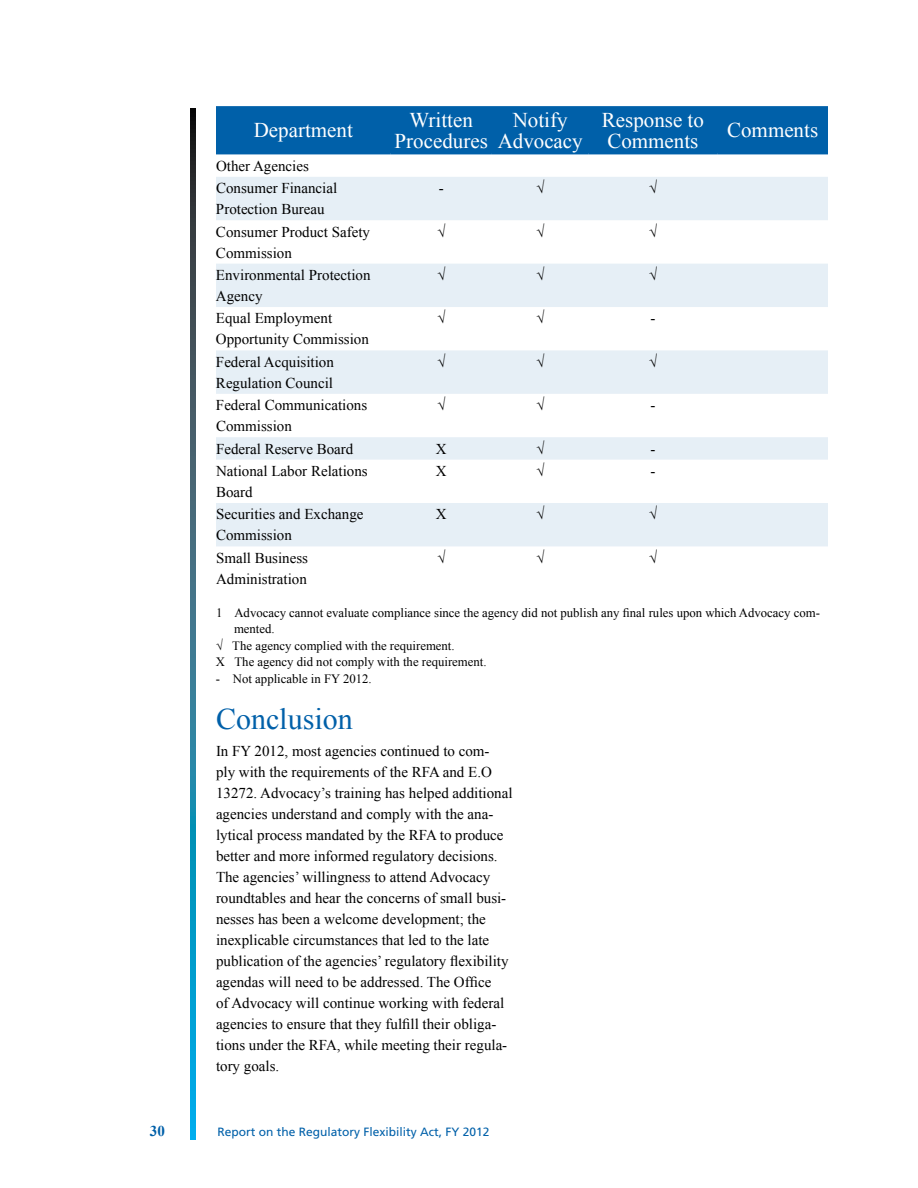
<style>
.page{position:relative;width:918px;height:1188px;background:#fff}
.page>*{position:absolute;margin:0;border:0;box-sizing:border-box;transform-origin:0 0}
.Subhead_1{font:30px "Times New Roman";color:#0060a9}
.t1{font:21px/21px "Times New Roman";color:#fff;text-align:center}
.Body_text_-_no_inden{font:15px/21px "Times New Roman";color:#000}
.t2{font:700 15px "Times New Roman";color:#0060a9}
.Footnote_text{font:12.75px/16.5px "Times New Roman";color:#000}
.t3{font:12px "Frutiger LT Std";color:#0060a9}
</style>
<div class="page">
<svg style="left:191px;top:108px;width:5px;height:1031px;background:#26718b"></svg>
<div style="left:216px;top:106px;width:612px;height:47px;background:#0060a9"></div>
<svg style="left:216px;top:154px;width:612px;height:393px"></svg>
<svg style="left:216px;top:177px;width:612px;height:369px;fill:#e6eff6"></svg>
<hr style="left:216px;top:153px;width:175px;height:1px;background:#0060a9">
<hr style="left:391px;top:153px;width:101px;height:1px;background:#0060a9">
<hr style="left:492px;top:153px;width:97px;height:1px;background:#0060a9">
<hr style="left:589px;top:153px;width:128px;height:1px;background:#0060a9">
<hr style="left:717px;top:153px;width:111px;height:1px;background:#0060a9">
<p class="t1" style="left:254px;top:119px;width:101px">Department</p>
<p class="Body_text_-_no_inden" style="left:216px;top:155px;width:94px">Other Agencies</p>
<p class="t1" style="left:395px;top:109px;width:95px">Written<br>Procedures</p>
<p class="t1" style="left:498px;top:109px;width:87px">Notify<br>Advocacy</p>
<p class="t1" style="left:602px;top:109px;width:104px;text-align:left">Response to<br>Comments</p>
<p class="t1" style="left:727px;top:119px;width:93px">Comments</p>
<p class="Body_text_-_no_inden" style="left:216px;top:177px;width:123px">Consumer Financial</p>
<p class="Body_text_-_no_inden" style="left:439px;top:177px;width:6px">-</p>
<p class="Body_text_-_no_inden" style="left:536px;top:177px;width:10px">√</p>
<p class="Body_text_-_no_inden" style="left:649px;top:177px;width:10px">√</p>
<p class="Body_text_-_no_inden" style="left:216px;top:198px;width:110px">Protection Bureau</p>
<p class="Body_text_-_no_inden" style="left:216px;top:221px;width:156px">Consumer Product Safety<br>Commission</p>
<p class="Body_text_-_no_inden" style="left:437px;top:221px;width:10px">√</p>
<p class="Body_text_-_no_inden" style="left:536px;top:221px;width:10px">√</p>
<p class="Body_text_-_no_inden" style="left:649px;top:221px;width:10px">√</p>
<p class="Body_text_-_no_inden" style="left:216px;top:264px;width:156px">Environmental Protection</p>
<p class="Body_text_-_no_inden" style="left:437px;top:264px;width:10px">√</p>
<p class="Body_text_-_no_inden" style="left:536px;top:264px;width:10px">√</p>
<p class="Body_text_-_no_inden" style="left:649px;top:264px;width:10px">√</p>
<p class="Body_text_-_no_inden" style="left:216px;top:285px;width:48px">Agency</p>
<p class="Body_text_-_no_inden" style="left:216px;top:308px;width:154px">Equal Employment<br>Opportunity Commission</p>
<p class="Body_text_-_no_inden" style="left:216px;top:351px;width:119px">Federal Acquisition<br>Regulation Council</p>
<p class="Body_text_-_no_inden" style="left:216px;top:394px;width:153px">Federal Communications</p>
<p class="Body_text_-_no_inden" style="left:536px;top:308px;width:10px">√</p>
<p class="Body_text_-_no_inden" style="left:536px;top:351px;width:10px">√</p>
<p class="Body_text_-_no_inden" style="left:536px;top:394px;width:10px">√</p>
<p class="Body_text_-_no_inden" style="left:437px;top:308px;width:10px">√</p>
<p class="Body_text_-_no_inden" style="left:437px;top:351px;width:10px">√</p>
<p class="Body_text_-_no_inden" style="left:437px;top:394px;width:10px">√</p>
<p class="Body_text_-_no_inden" style="left:650px;top:308px;width:6px">-</p>
<p class="Body_text_-_no_inden" style="left:649px;top:351px;width:10px">√</p>
<p class="Body_text_-_no_inden" style="left:650px;top:394px;width:6px">-</p>
<p class="Body_text_-_no_inden" style="left:216px;top:415px;width:77px">Commission</p>
<p class="Body_text_-_no_inden" style="left:216px;top:438px;width:139px">Federal Reserve Board</p>
<p class="Body_text_-_no_inden" style="left:436px;top:438px;width:12px">X</p>
<p class="Body_text_-_no_inden" style="left:536px;top:438px;width:10px">√</p>
<p class="Body_text_-_no_inden" style="left:650px;top:438px;width:6px">-</p>
<p class="Body_text_-_no_inden" style="left:216px;top:460px;width:153px">National Labor Relations</p>
<p class="Body_text_-_no_inden" style="left:436px;top:460px;width:12px">X</p>
<p class="Body_text_-_no_inden" style="left:536px;top:460px;width:10px">√</p>
<p class="Body_text_-_no_inden" style="left:650px;top:460px;width:6px">-</p>
<p class="Body_text_-_no_inden" style="left:216px;top:481px;width:38px">Board</p>
<p class="Body_text_-_no_inden" style="left:216px;top:504px;width:149px">Securities and Exchange<br>Commission</p>
<p class="Body_text_-_no_inden" style="left:436px;top:504px;width:12px">X</p>
<p class="Body_text_-_no_inden" style="left:536px;top:504px;width:10px">√</p>
<p class="Body_text_-_no_inden" style="left:649px;top:504px;width:10px">√</p>
<p class="Body_text_-_no_inden" style="left:216px;top:547px;width:94px">Small Business</p>
<p class="Body_text_-_no_inden" style="left:437px;top:547px;width:10px">√</p>
<p class="Body_text_-_no_inden" style="left:536px;top:547px;width:10px">√</p>
<p class="Body_text_-_no_inden" style="left:649px;top:547px;width:10px">√</p>
<p class="Body_text_-_no_inden" style="left:216px;top:568px;width:92px">Administration</p>
<p class="Footnote_text" style="left:234px;top:604px;width:588px;text-indent:-18px">1 Advocacy cannot evaluate compliance since the agency did not publish any final rules upon which Advocacy com&shy;mented.</p>
<p class="Footnote_text" style="left:216px;top:637px;width:240px">√ The agency complied with the requirement.</p>
<p class="Footnote_text" style="left:216px;top:654px;width:272px">X The agency did not comply with the requirement.</p>
<p class="Footnote_text" style="left:216px;top:670px;width:157px">- Not applicable in FY 2012.</p>
<p class="Subhead_1" style="left:216px;top:699px;width:138px">Conclusion</p>
<p class="Body_text_-_no_inden" style="left:216px;top:740px;width:298px">In FY 2012, most agencies continued to com-<br>ply with the requirements of the RFA and E.O 13272. Advocacy’s training has helped additional agencies understand and comply with the ana&shy;lytical process mandated by the RFA to produce better and more informed regulatory decisions.<br>The agencies’ willingness to attend Advocacy roundtables and hear the concerns of small busi&shy;nesses has been a welcome development; the inexplicable circumstances that led to the late publication of the agencies’ regulatory flexibility agendas will need to be addressed. The Office<br>of Advocacy will continue working with federal agencies to ensure that they fulfill their obliga&shy;tions under the RFA, while meeting their regula&shy;tory goals.</p>
<p class="t2" style="left:150px;top:1121px;width:16px">30</p>
<p class="t3" style="left:217px;top:1125px;width:274px">Report on the Regulatory Flexibility Act, FY 2012</p>
</div>
